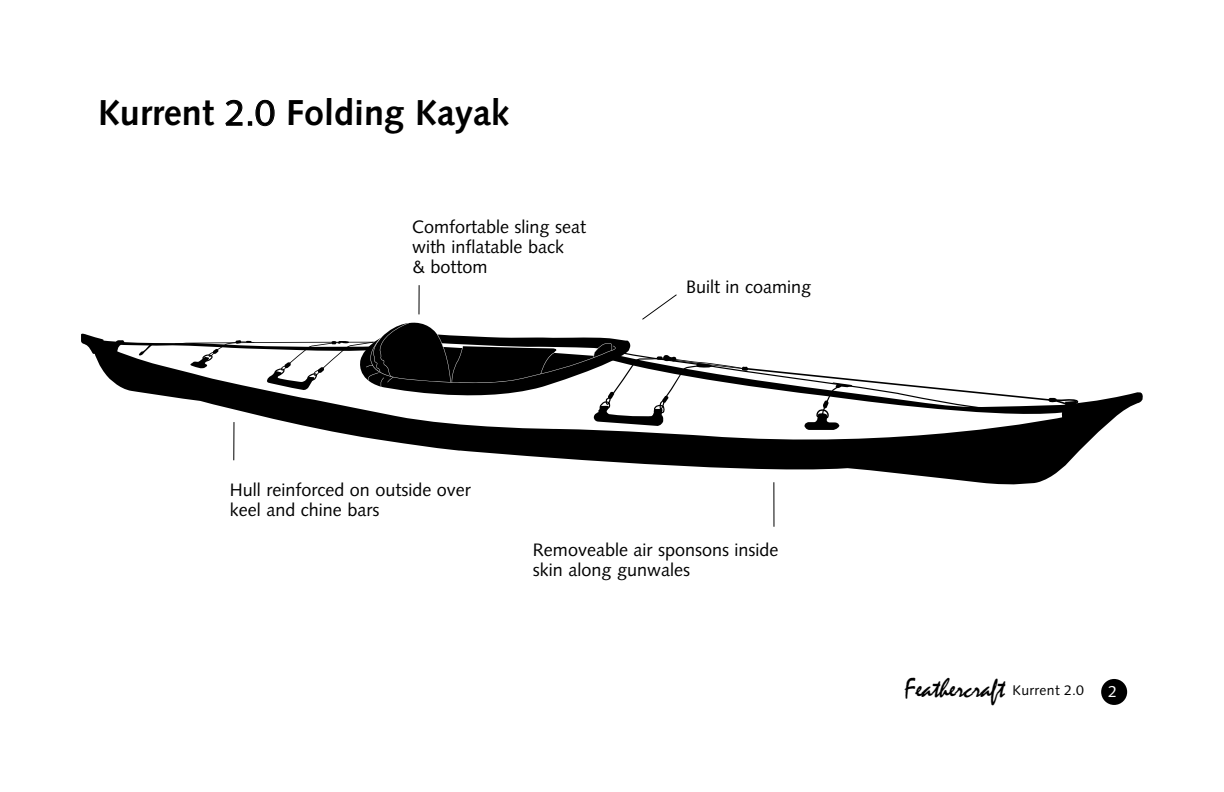
<style>
.page{position:relative;width:1224px;height:792px;background:#fff}
.page>*{position:absolute;margin:0;border:0;box-sizing:border-box;transform-origin:0 0}
.t1{font:700 36px "Syntax";color:#000}
.t2{font:28px "Mistral";letter-spacing:-.015em;color:#000}
.t3{font:18px/20px "Syntax";color:#000}
.t4{font:16px "Syntax";color:#fff}
.s1{font-family:"Syntax LT Std";font-weight:400}
.s2{font-family:"Syntax";font-size:14px}
.s3{font-family:"Syntax LT Std";font-size:14px}
</style>
<div class="page">
<div style="left:1101px;top:679px;width:26px;height:26px;background:#000;border-radius:50%"></div>
<hr style="left:774px;top:482px;width:1px;height:45px;background:#000">
<svg style="left:225px;top:99px;width:50px;height:28px"></svg>
<svg style="left:81px;top:333px;width:1062px;height:154px"></svg>
<svg style="left:139px;top:345px;width:14px;height:11px"></svg>
<svg style="left:175px;top:285px;width:903px;height:145px"></svg>
<h1 class="t1" style="left:98px;top:92px;width:413px">Kurrent <span class="s1">2.0</span> Folding Kayak</h1>
<p class="t3" style="left:412px;top:217px;width:176px">Comfortable sling seat with inflatable back<br>&amp; bottom</p>
<p class="t3" style="left:230px;top:480px;width:243px">Hull reinforced on outside over keel and chine bars</p>
<p class="t3" style="left:686px;top:277px;width:127px">Built in coaming</p>
<p class="t3" style="left:533px;top:540px;width:247px">Removeable air sponsons inside skin along gunwales</p>
<h2 class="t2" style="left:904px;top:673px;width:181px">Feathercraft <span class="s2">Kurrent</span> <span class="s3">2.0</span></h2>
<p class="t4" style="left:1108px;top:682px;width:10px">2</p>
</div>
